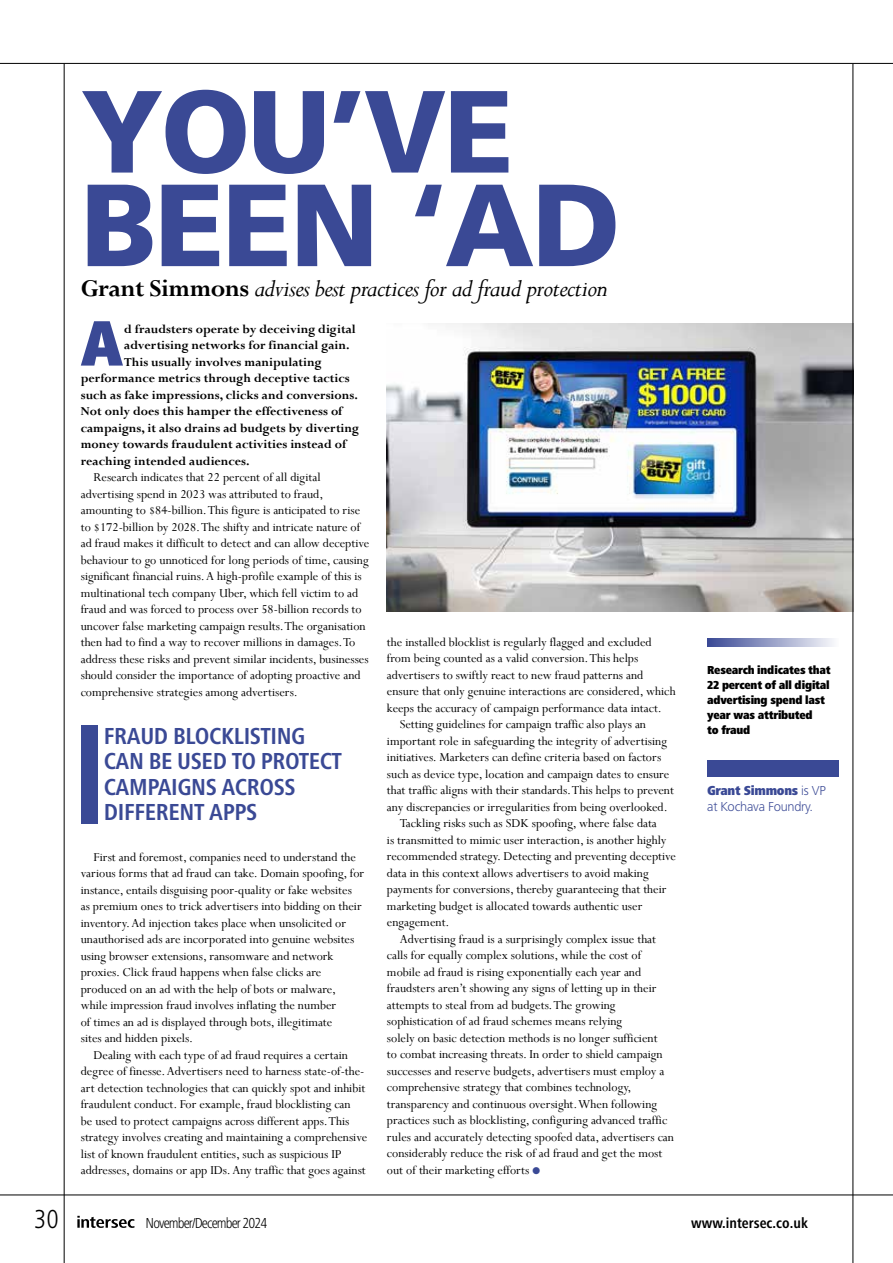
<style>
.page{position:relative;width:893px;height:1263px;background:#fff}
.page>*{position:absolute;margin:0;border:0;box-sizing:border-box;transform-origin:0 0}
.t1{font:900 116.7px "Frutiger CE";letter-spacing:-.02em;color:#3a4995}
.t2{font:900 condensed 66.45px "Frutiger Next Pro";color:#3a4995}
.t3{font:italic 27px "Perpetua";letter-spacing:-.02em;color:#000}
.t4{font:300 condensed 27px "Frutiger Next LTW1 G";color:#000}
.t5{font:700 condensed 24px/25.5px "Frutiger Next LT";letter-spacing:-.015em;color:#3a4995}
.t6{font:300 condensed 15px "Frutiger Next LTW1 G";letter-spacing:-.06em;color:#000}
.t7{font:700 condensed 15px "Frutiger Next LT";color:#000}
.t8{font:13.5px/16.5px "Perpetua";color:#000}
.t9{font:700 13.5px "Perpetua";color:#000}
.t10{font:300 13.5px "Frutiger Next LT";letter-spacing:-.02em;color:#3a4995}
.t11{font:900 condensed 13.5px "Frutiger Next Pro";letter-spacing:-.02em;color:#3a4995}
.t12{font:900 condensed 12px/15px "Frutiger Next Pro";letter-spacing:-.02em;color:#000}
.s1{font-weight:700;font-style:normal}
.s2{color:#3a4995}
.s3{font-family:"Frutiger Next LT";font-weight:300;font-stretch:normal}
</style>
<div class="page">
<img style="left:387px;top:323px;width:465px;height:288px">
<hr style="left:0;top:1194px;width:893px;height:1px;background:#000">
<hr style="left:64px;top:64px;width:1px;height:1199px;background:#000">
<hr style="left:0;top:63px;width:893px;height:1px;background:#000">
<svg style="left:77px;top:1216px;width:58px;height:12px"></svg>
<hr style="left:852px;top:64px;width:1px;height:1199px;background:#000">
<div style="left:81px;top:725px;width:16px;height:98px;background:#3a4995"></div>
<svg style="left:707px;top:638px;width:127px;height:8px"></svg>
<div style="left:707px;top:760px;width:132px;height:16px;background:#3a4995"></div>
<h1 class="t1" style="left:81px;top:62px;width:435px">YOU’VE</h1>
<h1 class="t1" style="left:81px;top:156px;width:541px">BEEN ‘AD</h1>
<h3 class="t3" style="left:81px;top:271px;width:529px"><span class="s1">Grant Simmons</span> advises best practices for ad fraud protection</h3>
<h2 class="t2" style="left:80px;top:305px;width:45px">A</h2>
<p class="t9" style="left:124px;top:320px;width:233px">d fraudsters operate by deceiving digital</p>
<p class="t9" style="left:124px;top:337px;width:227px">advertising networks for financial gain.</p>
<p class="t9" style="left:124px;top:353px;width:199px">This usually involves manipulating</p>
<p class="t9" style="left:81px;top:370px;width:270px">performance metrics through deceptive tactics</p>
<p class="t9" style="left:81px;top:386px;width:279px">such as fake impressions, clicks and conversions.</p>
<p class="t9" style="left:81px;top:403px;width:263px">Not only does this hamper the effectiveness of</p>
<p class="t9" style="left:81px;top:419px;width:280px">campaigns, it also drains ad budgets by diverting</p>
<p class="t9" style="left:81px;top:436px;width:267px">money towards fraudulent activities instead of</p>
<p class="t9" style="left:81px;top:452px;width:170px">reaching intended audiences.</p>
<p class="t8" style="left:81px;top:469px;width:290px;text-indent:13px">Research indicates that 22 percent of all digital advertising spend in 2023 was attributed to fraud, amounting to $84-billion. This figure is anticipated to rise to $172-billion by 2028. The shifty and intricate nature of ad fraud makes it difficult to detect and can allow deceptive behaviour to go unnoticed for long periods of time, causing significant financial ruins. A high-profile example of this is multinational tech company Uber, which fell victim to ad fraud and was forced to process over 58-billion records to uncover false marketing campaign results. The organisation then had to find a way to recover millions in damages. To address these risks and prevent similar incidents, businesses should consider the importance of adopting proactive and comprehensive strategies among advertisers.</p>
<h3 class="t5" style="left:104px;top:723px;width:240px">FRAUD BLOCKLISTING<br>CAN BE USED TO PROTECT<br>CAMPAIGNS ACROSS<br>DIFFERENT APPS</h3>
<p class="t8" style="left:81px;top:848px;width:285px;text-indent:13px">First and foremost, companies need to understand the various forms that ad fraud can take. Domain spoofing, for instance, entails disguising poor-quality or fake websites as premium ones to trick advertisers into bidding on their inventory. Ad injection takes place when unsolicited or unauthorised ads are incorporated into genuine websites using browser extensions, ransomware and network proxies. Click fraud happens when false clicks are produced on an ad with the help of bots or malware, while impression fraud involves inflating the number<br>of times an ad is displayed through bots, illegitimate<br>sites and hidden pixels.</p>
<p class="t8" style="left:81px;top:1046px;width:288px;text-indent:13px">Dealing with each type of ad fraud requires a certain degree of finesse. Advertisers need to harness state-of-the&shy;art detection technologies that can quickly spot and inhibit fraudulent conduct. For example, fraud blocklisting can<br>be used to protect campaigns across different apps. This strategy involves creating and maintaining a comprehensive list of known fraudulent entities, such as suspicious IP addresses, domains or app IDs. Any traffic that goes against</p>
<p class="t8" style="left:387px;top:634px;width:266px">the installed blocklist is regularly flagged and excluded</p>
<p class="t8" style="left:387px;top:650px;width:253px">from being counted as a valid conversion. This helps</p>
<p class="t8" style="left:387px;top:667px;width:258px">advertisers to swiftly react to new fraud patterns and</p>
<p class="t8" style="left:387px;top:683px;width:290px">ensure that only genuine interactions are considered, which</p>
<p class="t8" style="left:387px;top:700px;width:276px">keeps the accuracy of campaign performance data intact.</p>
<p class="t8" style="left:400px;top:716px;width:248px">Setting guidelines for campaign traffic also plays an</p>
<p class="t8" style="left:387px;top:733px;width:282px">important role in safeguarding the integrity of advertising</p>
<p class="t8" style="left:387px;top:749px;width:276px">initiatives. Marketers can define criteria based on factors</p>
<p class="t8" style="left:387px;top:765px;width:284px">such as device type, location and campaign dates to ensure</p>
<p class="t8" style="left:387px;top:782px;width:288px">that traffic aligns with their standards. This helps to prevent</p>
<p class="t8" style="left:387px;top:798px;width:282px">any discrepancies or irregularities from being overlooked.</p>
<p class="t8" style="left:400px;top:815px;width:259px">Tackling risks such as SDK spoofing, where false data</p>
<p class="t8" style="left:387px;top:831px;width:281px">is transmitted to mimic user interaction, is another highly</p>
<p class="t8" style="left:387px;top:848px;width:291px">recommended strategy. Detecting and preventing deceptive</p>
<p class="t8" style="left:387px;top:864px;width:263px">data in this context allows advertisers to avoid making</p>
<p class="t8" style="left:387px;top:881px;width:281px">payments for conversions, thereby guaranteeing that their</p>
<p class="t8" style="left:387px;top:897px;width:257px">marketing budget is allocated towards authentic user</p>
<p class="t8" style="left:387px;top:914px;width:64px">engagement.</p>
<p class="t8" style="left:400px;top:930px;width:258px">Advertising fraud is a surprisingly complex issue that</p>
<p class="t8" style="left:387px;top:947px;width:256px">calls for equally complex solutions, while the cost of</p>
<p class="t8" style="left:387px;top:963px;width:256px">mobile ad fraud is rising exponentially each year and</p>
<p class="t8" style="left:387px;top:980px;width:271px">fraudsters aren’t showing any signs of letting up in their</p>
<p class="t8" style="left:387px;top:996px;width:230px">attempts to steal from ad budgets. The growing</p>
<p class="t8" style="left:387px;top:1013px;width:237px">sophistication of ad fraud schemes means relying</p>
<p class="t8" style="left:387px;top:1029px;width:272px">solely on basic detection methods is no longer sufficient</p>
<p class="t8" style="left:387px;top:1046px;width:277px">to combat increasing threats. In order to shield campaign</p>
<p class="t8" style="left:387px;top:1062px;width:279px">successes and reserve budgets, advertisers must employ a</p>
<p class="t8" style="left:387px;top:1079px;width:246px">comprehensive strategy that combines technology,</p>
<p class="t8" style="left:387px;top:1095px;width:272px">transparency and continuous oversight. When following</p>
<p class="t8" style="left:387px;top:1112px;width:282px">practices such as blocklisting, configuring advanced traffic</p>
<p class="t8" style="left:387px;top:1128px;width:289px">rules and accurately detecting spoofed data, advertisers can</p>
<p class="t8" style="left:387px;top:1145px;width:277px">considerably reduce the risk of ad fraud and get the most</p>
<p class="t8" style="left:387px;top:1161px;width:155px">out of their marketing efforts <span class="s2">●</span></p>
<p class="t12" style="left:707px;top:663px;width:125px">Research indicates that<br>22 percent of all digital advertising spend last year was attributed<br>to fraud</p>
<p class="t11" style="left:707px;top:782px;width:120px">Grant Simmons <span class="s3">is VP</span></p>
<p class="t10" style="left:707px;top:799px;width:107px">at Kochava Foundry.</p>
<h3 class="t4" style="left:34px;top:1203px;width:26px">30</h3>
<p class="t6" style="left:146px;top:1214px;width:123px">November/December 2024</p>
<p class="t7" style="left:691px;top:1214px;width:118px">www.intersec.co.uk</p>
</div>
